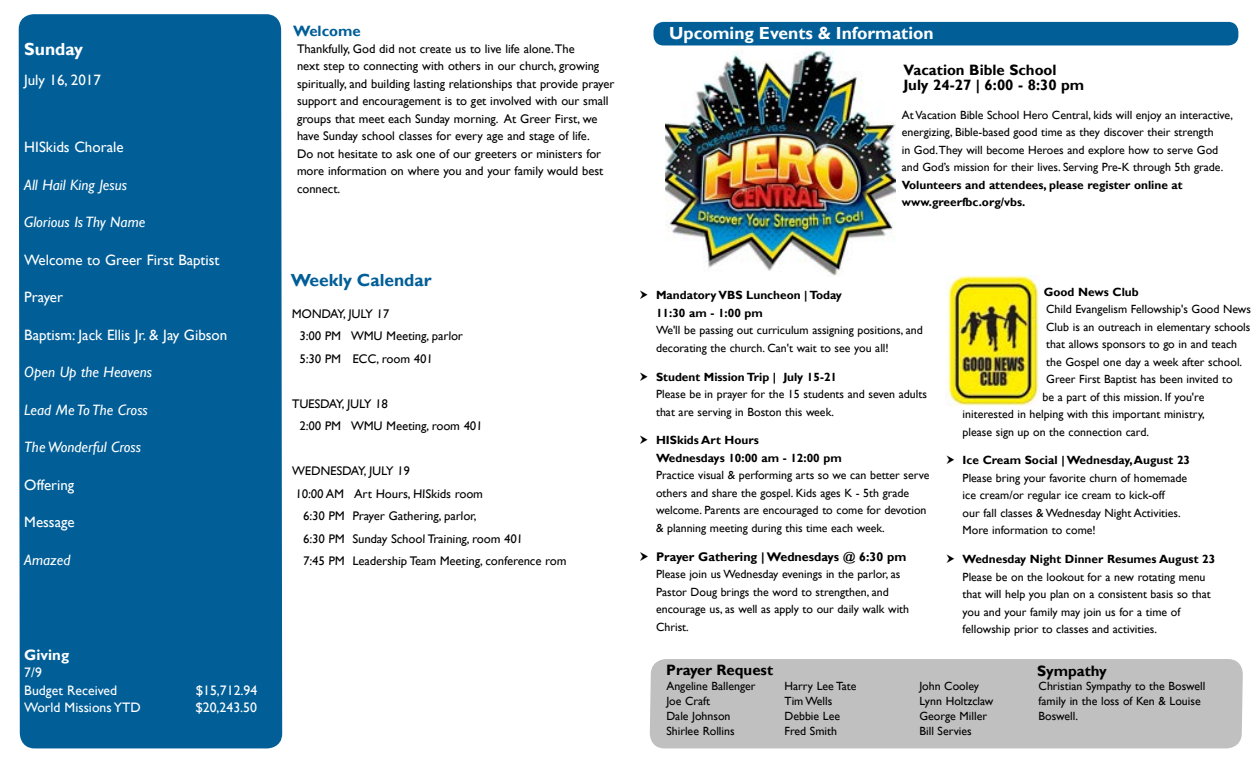
<style>
.page{position:relative;width:1260px;height:765px;background:#fff}
.page>*{position:absolute;margin:0;border:0;box-sizing:border-box;transform-origin:0 0}
.t1{font:700 17.5px "Gill Sans";color:#fff}
.t2{font:700 17.5px "Gill Sans";color:#015e97}
.t3{font:15px "Gill Sans";color:#fff}
.t4{font:italic 15px "Gill Sans";color:#fff}
.t5{font:700 15px/15px "Gill Sans";color:#000}
.t6{font:700 15px "Gill Sans";color:#015e97}
.t7{font:700 15px "Gill Sans";color:#fff}
.t8{font:13.75px/17.5px "Gill Sans";color:#fff}
.t9{font:12.5px/17.5px "Gill Sans";color:#000}
.t10{font:700 12.5px "Gill Sans";color:#000}
.t11{font:11.88px/17.5px "Gill Sans";color:#000}
.t12{font:700 11.88px/17.5px "Gill Sans";color:#000}
</style>
<div class="page">
<div style="left:19px;top:14px;width:263px;height:734px;background:#015e97"></div>
<div style="left:650px;top:659px;width:593px;height:89px;background:#c0c0c0"></div>
<img style="left:665px;top:45px;width:231px;height:231px">
<div style="left:653px;top:22px;width:585px;height:23px;background:#015e97;border-radius:10px"></div>
<img style="left:946px;top:276px;width:94px;height:129px">
<h1 class="t1" style="left:24px;top:38px;width:60px">Sunday</h1>
<p class="t3" style="left:24px;top:71px;width:78px">July 16, 2017</p>
<p class="t3" style="left:24px;top:138px;width:101px">HISkids Chorale</p>
<p class="t4" style="left:24px;top:176px;width:104px">All Hail King Jesus</p>
<p class="t4" style="left:24px;top:213px;width:123px">Glorious Is Thy Name</p>
<p class="t3" style="left:24px;top:251px;width:197px">Welcome to Greer First Baptist</p>
<p class="t3" style="left:24px;top:288px;width:40px">Prayer</p>
<p class="t3" style="left:24px;top:326px;width:205px">Baptism: Jack Ellis Jr. &amp; Jay Gibson</p>
<p class="t4" style="left:24px;top:363px;width:129px">Open Up the Heavens</p>
<p class="t4" style="left:24px;top:401px;width:125px">Lead Me To The Cross</p>
<p class="t4" style="left:24px;top:438px;width:118px">The Wonderful Cross</p>
<p class="t3" style="left:24px;top:476px;width:52px">Offering</p>
<p class="t3" style="left:24px;top:513px;width:52px">Message</p>
<p class="t4" style="left:24px;top:551px;width:48px">Amazed</p>
<p class="t7" style="left:24px;top:645px;width:46px">Giving</p>
<p class="t8" style="left:24px;top:664px;width:94px">7/9<br>Budget Received</p>
<p class="t8" style="left:196px;top:681px;width:63px">$15,712.94</p>
<p class="t8" style="left:24px;top:699px;width:118px">World Missions YTD</p>
<p class="t8" style="left:195px;top:699px;width:63px">$20,243.50</p>
<p class="t6" style="left:293px;top:22px;width:69px">Welcome</p>
<p class="t9" style="left:297px;top:40px;width:319px">Thankfully, God did not create us to live life alone. The<br>next step to connecting with others in our church, growing spiritually, and building lasting relationships that provide prayer support and encouragement is to get involved with our small groups that meet each Sunday morning. At Greer First, we have Sunday school classes for every age and stage of life.<br>Do not hesitate to ask one of our greeters or ministers for more information on where you and your family would best connect.</p>
<h1 class="t2" style="left:291px;top:269px;width:142px">Weekly Calendar</h1>
<p class="t9" style="left:299px;top:303px;width:165px;line-height:22.5px;text-indent:-8px">MONDAY, JULY 17<br>3:00 PM WMU Meeting, parlor<br>5:30 PM ECC, room 401</p>
<p class="t9" style="left:299px;top:393px;width:185px;line-height:22.5px;text-indent:-8px">TUESDAY, JULY 18<br>2:00 PM WMU Meeting, room 401</p>
<p class="t9" style="left:292px;top:463px;width:120px">WEDNESDAY, JULY 19</p>
<p class="t9" style="left:296px;top:485px;width:189px">10:00 AM Art Hours, HISkids room</p>
<p class="t9" style="left:303px;top:508px;width:175px">6:30 PM Prayer Gathering, parlor,</p>
<p class="t9" style="left:303px;top:530px;width:222px">6:30 PM Sunday School Training, room 401</p>
<p class="t9" style="left:303px;top:553px;width:265px">7:45 PM Leadership Team Meeting, conference rom</p>
<h1 class="t1" style="left:669px;top:23px;width:266px">Upcoming Events &amp; Information</h1>
<p class="t5" style="left:904px;top:63px;width:182px">Vacation Bible School<br>July 24-27 | 6:00 - 8:30 pm</p>
<p class="t11" style="left:902px;top:106px;width:333px">At Vacation Bible School Hero Central, kids will enjoy an interactive, energizing, Bible-based good time as they discover their strength<br>in God. They will become Heroes and explore how to serve God and God’s mission for their lives. Serving Pre-K through 5th grade.</p>
<p class="t12" style="left:902px;top:176px;width:282px">Volunteers and attendees, please register online at www.greerfbc.org/vbs.</p>
<p class="t12" style="left:656px;top:287px;width:187px">Mandatory VBS Luncheon | Today<br>11:30 am - 1:00 pm</p>
<p class="t11" style="left:656px;top:322px;width:268px">We'll be passing out curriculum assigning positions, and decorating the church. Can't wait to see you all!</p>
<p class="t12" style="left:656px;top:368px;width:183px">Student Mission Trip | July 15-21</p>
<p class="t11" style="left:656px;top:386px;width:272px">Please be in prayer for the 15 students and seven adults that are serving in Boston this week.</p>
<p class="t12" style="left:656px;top:432px;width:187px">HISkids Art Hours<br>Wednesdays 10:00 am - 12:00 pm</p>
<p class="t11" style="left:656px;top:467px;width:275px">Practice visual &amp; performing arts so we can better serve others and share the gospel. Kids ages K - 5th grade welcome. Parents are encouraged to come for devotion &amp; planning meeting during this time each week.</p>
<p class="t10" style="left:656px;top:549px;width:252px">Prayer Gathering | Wednesdays @ 6:30 pm</p>
<p class="t11" style="left:656px;top:566px;width:255px">Please join us Wednesday evenings in the parlor, as Pastor Doug brings the word to strengthen, and encourage us, as well as apply to our daily walk with Christ.</p>
<p class="t5" style="left:666px;top:663px;width:108px">Prayer Request</p>
<p class="t12" style="left:1044px;top:283px;width:96px">Good News Club</p>
<p class="t11" style="left:1046px;top:301px;width:206px">Child Evangelism Fellowship's Good News</p>
<p class="t11" style="left:1046px;top:318px;width:206px">Club is an outreach in elementary schools</p>
<p class="t11" style="left:1046px;top:336px;width:192px">that allows sponsors to go in and teach</p>
<p class="t11" style="left:1046px;top:353px;width:198px">the Gospel one day a week after school.</p>
<p class="t11" style="left:1046px;top:371px;width:188px">Greer First Baptist has been invited to</p>
<p class="t11" style="left:1043px;top:388px;width:163px">be a part of this mission. If you're</p>
<p class="t11" style="left:963px;top:406px;width:244px">initerested in helping with this important ministry,</p>
<p class="t11" style="left:963px;top:423px;width:188px">please sign up on the connection card.</p>
<p class="t12" style="left:963px;top:452px;width:229px">Ice Cream Social | Wednesday, August 23</p>
<p class="t11" style="left:963px;top:469px;width:226px">Please bring your favorite churn of homemade ice cream/or regular ice cream to kick-off<br>our fall classes &amp; Wednesday Night Activities.<br>More information to come!</p>
<p class="t12" style="left:963px;top:551px;width:254px">Wednesday Night Dinner Resumes August 23</p>
<p class="t11" style="left:963px;top:568px;width:250px">Please be on the lookout for a new rotating menu that will help you plan on a consistent basis so that you and your family may join us for a time of fellowship prior to classes and activities.</p>
<p class="t5" style="left:1037px;top:664px;width:71px">Sympathy</p>
<p class="t11" style="left:666px;top:677px;width:91px">Angeline Ballenger</p>
<p class="t11" style="left:785px;top:677px;width:73px">Harry Lee Tate</p>
<p class="t11" style="left:920px;top:677px;width:61px">John Cooley</p>
<p class="t11" style="left:1039px;top:677px;width:168px">Christian Sympathy to the Boswell</p>
<p class="t11" style="left:666px;top:692px;width:45px">Joe Craft</p>
<p class="t11" style="left:785px;top:692px;width:49px">Tim Wells</p>
<p class="t11" style="left:920px;top:692px;width:75px">Lynn Holtzclaw</p>
<p class="t11" style="left:1039px;top:692px;width:164px">family in the loss of Ken &amp; Louise</p>
<p class="t11" style="left:666px;top:707px;width:66px">Dale Johnson</p>
<p class="t11" style="left:785px;top:707px;width:57px">Debbie Lee</p>
<p class="t11" style="left:920px;top:707px;width:69px">George Miller</p>
<p class="t11" style="left:1039px;top:707px;width:41px">Boswell.</p>
<p class="t11" style="left:666px;top:722px;width:70px">Shirlee Rollins</p>
<p class="t11" style="left:784px;top:722px;width:54px">Fred Smith</p>
<p class="t11" style="left:919px;top:722px;width:54px">Bill Servies</p>
</div>
